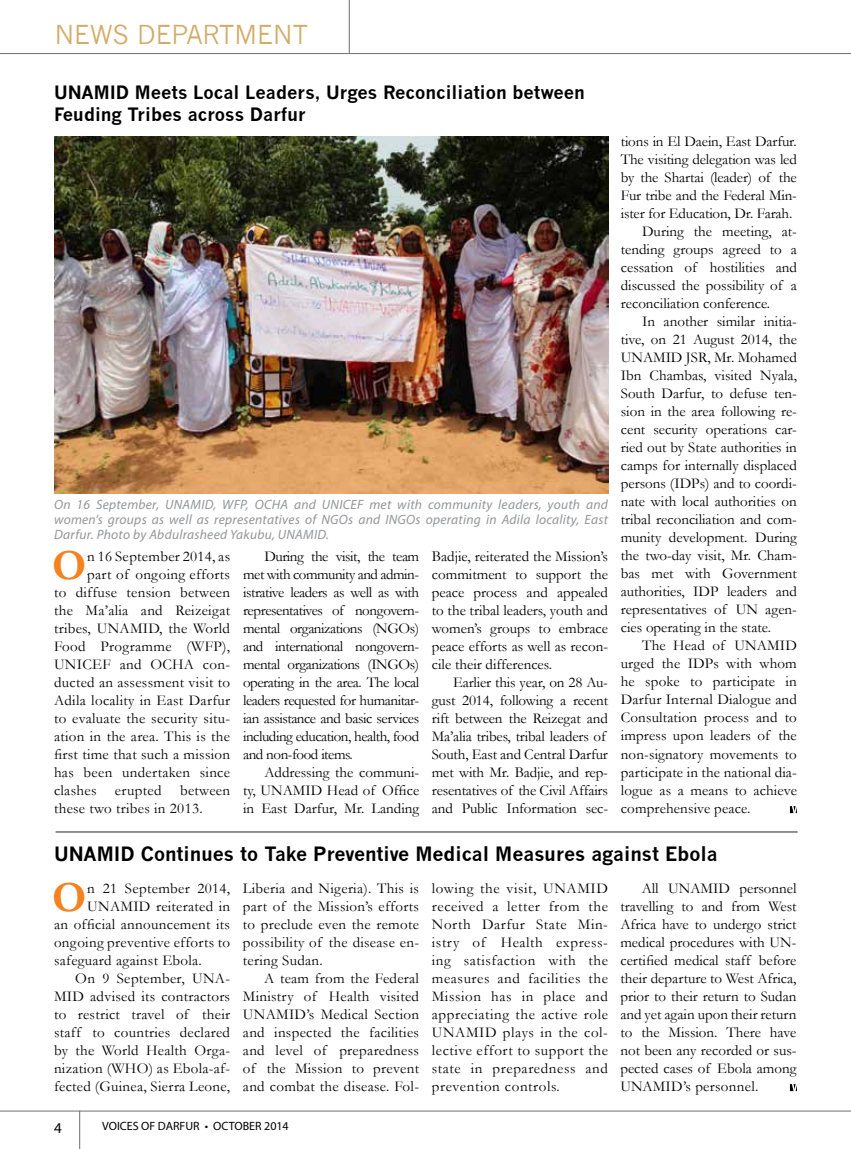
<style>
.page{position:relative;width:851px;height:1149px;background:#fff}
.page>*{position:absolute;margin:0;border:0;box-sizing:border-box;transform-origin:0 0}
.t1{font:700 43.35px "Garamond";color:#f58220}
.t2{font:25.5px "News Gothic";color:#d2ab67}
.t3{font:700 19.35px "News Gothic";color:#000}
.t4{font:700 18px/21.6px "News Gothic";color:#000}
.t5{font:15px/18px "Garamond";color:#000;text-align:justify}
.t6{font:15px "Garamond";letter-spacing:.02em;color:#000}
.t7{font:15px "Myriad Pro";color:#000}
.t8{font:italic 13.5px/14.9px "Myriad Pro";letter-spacing:.02em;color:#939598;text-align:justify}
.t9{font:12px "Myriad Pro";color:#000}
</style>
<div class="page">
<hr style="left:0;top:1110px;width:850px;height:1px;background:#6d6e71">
<hr style="left:79px;top:1110px;width:1px;height:38px;background:#6d6e71">
<img style="left:54px;top:136px;width:554px;height:357px">
<hr style="left:0;top:53px;width:850px;height:1px;background:#6d6e71">
<hr style="left:56px;top:831px;width:741px;height:1px;background:#6d6e71">
<svg style="left:789px;top:806px;width:7px;height:6px"></svg>
<svg style="left:789px;top:1084px;width:7px;height:6px"></svg>
<hr style="left:349px;top:0;width:1px;height:53px;background:#6d6e71">
<h2 class="t2" style="left:55px;top:20px;width:255px">NEWS DEPARTMENT</h2>
<p class="t4" style="left:54px;top:81px;width:532px">UNAMID Meets Local Leaders, Urges Reconciliation between<br>Feuding Tribes across Darfur</p>
<p class="t8" style="left:54px;top:496px;width:555px">On 16 September, UNAMID, WFP, OCHA and UNICEF met with community leaders, youth and women’s groups as well as representatives of NGOs and INGOs operating in Adila locality, East Darfur. Photo by Abdulrasheed Yakubu, UNAMID.</p>
<h1 class="t1" style="left:52px;top:539px;width:36px">O</h1>
<p class="t6" style="left:87px;top:547px;width:144px">n 16 September 2014, as</p>
<p class="t6" style="left:87px;top:565px;width:144px">part of ongoing efforts</p>
<p class="t6" style="left:54px;top:583px;width:177px">to diffuse tension between</p>
<p class="t6" style="left:54px;top:601px;width:177px">the Ma’alia and Reizeigat</p>
<p class="t6" style="left:54px;top:619px;width:177px">tribes, UNAMID, the World</p>
<p class="t6" style="left:54px;top:637px;width:177px">Food Programme (WFP),</p>
<p class="t6" style="left:54px;top:655px;width:177px">UNICEF and OCHA con-</p>
<p class="t6" style="left:54px;top:673px;width:177px">ducted an assessment visit to</p>
<p class="t6" style="left:54px;top:691px;width:177px">Adila locality in East Darfur</p>
<p class="t6" style="left:54px;top:709px;width:177px">to evaluate the security situ-</p>
<p class="t6" style="left:54px;top:727px;width:177px">ation in the area. This is the</p>
<p class="t6" style="left:54px;top:745px;width:178px">first time that such a mission</p>
<p class="t6" style="left:54px;top:763px;width:177px">has been undertaken since</p>
<p class="t6" style="left:54px;top:781px;width:177px">clashes erupted between</p>
<p class="t6" style="left:54px;top:799px;width:150px">these two tribes in 2013.</p>
<p class="t5" style="left:243px;top:547px;width:178px;text-indent:21px">During the visit, the team met with community and admin&shy;istrative leaders as well as with representatives of nongovern&shy;mental organizations (NGOs) and international nongovern&shy;mental organizations (INGOs) operating in the area. The local leaders requested for humanitar&shy;ian assistance and basic services including education, health, food and non-food items.</p>
<p class="t5" style="left:243px;top:763px;width:178px;text-indent:21px">Addressing the communi&shy;ty, UNAMID Head of Office in East Darfur, Mr. Landing</p>
<p class="t5" style="left:432px;top:547px;width:178px">Badjie, reiterated the Mission’s commitment to support the peace process and appealed to the tribal leaders, youth and women’s groups to embrace peace efforts as well as recon&shy;cile their differences.</p>
<p class="t5" style="left:432px;top:673px;width:178px;text-align:left;text-indent:21px">Earlier this year, on 28 Au&shy;gust 2014, following a recent rift between the Reizegat and<br>Ma’alia tribes, tribal leaders of<br>South, East and Central Darfur met with Mr. Badjie, and rep&shy;resentatives of the Civil Affairs and Public Information sec-</p>
<p class="t5" style="left:620px;top:132px;width:177px">tions in El Daein, East Darfur.</p>
<p class="t5" style="left:620px;top:150px;width:177px">The visiting delegation was led</p>
<p class="t5" style="left:620px;top:168px;width:177px">by the Shartai (leader) of the</p>
<p class="t5" style="left:620px;top:186px;width:177px">Fur tribe and the Federal Min-</p>
<p class="t5" style="left:620px;top:204px;width:173px">ister for Education, Dr. Farah.</p>
<p class="t5" style="left:642px;top:222px;width:156px">During the meeting, at-</p>
<p class="t5" style="left:620px;top:240px;width:178px">tending groups agreed to a</p>
<p class="t5" style="left:620px;top:258px;width:178px">cessation of hostilities and</p>
<p class="t5" style="left:620px;top:276px;width:178px">discussed the possibility of a</p>
<p class="t5" style="left:620px;top:294px;width:151px">reconciliation conference.</p>
<p class="t5" style="left:642px;top:312px;width:156px">In another similar initia-</p>
<p class="t5" style="left:620px;top:330px;width:178px">tive, on 21 August 2014, the</p>
<p class="t5" style="left:620px;top:348px;width:178px">UNAMID JSR, Mr. Mohamed</p>
<p class="t5" style="left:620px;top:366px;width:178px">Ibn Chambas, visited Nyala,</p>
<p class="t5" style="left:620px;top:384px;width:178px">South Darfur, to defuse ten-</p>
<p class="t5" style="left:620px;top:402px;width:178px">sion in the area following re-</p>
<p class="t5" style="left:620px;top:420px;width:178px">cent security operations car-</p>
<p class="t5" style="left:620px;top:438px;width:178px">ried out by State authorities in</p>
<p class="t5" style="left:620px;top:456px;width:178px">camps for internally displaced</p>
<p class="t5" style="left:620px;top:474px;width:178px">persons (IDPs) and to coordi-</p>
<p class="t5" style="left:620px;top:492px;width:178px">nate with local authorities on</p>
<p class="t5" style="left:620px;top:510px;width:178px">tribal reconciliation and com-</p>
<p class="t5" style="left:620px;top:528px;width:178px">munity development. During</p>
<p class="t5" style="left:620px;top:546px;width:178px">the two-day visit, Mr. Cham-</p>
<p class="t5" style="left:620px;top:564px;width:178px">bas met with Government</p>
<p class="t5" style="left:620px;top:582px;width:178px">authorities, IDP leaders and</p>
<p class="t5" style="left:620px;top:600px;width:178px">representatives of UN agen-</p>
<p class="t5" style="left:620px;top:618px;width:152px">cies operating in the state.</p>
<p class="t5" style="left:642px;top:636px;width:156px">The Head of UNAMID</p>
<p class="t5" style="left:620px;top:654px;width:177px">urged the IDPs with whom</p>
<p class="t5" style="left:620px;top:672px;width:177px">he spoke to participate in</p>
<p class="t5" style="left:620px;top:690px;width:177px">Darfur Internal Dialogue and</p>
<p class="t5" style="left:620px;top:708px;width:177px">Consultation process and to</p>
<p class="t5" style="left:620px;top:726px;width:177px">impress upon leaders of the</p>
<p class="t5" style="left:620px;top:744px;width:177px">non-signatory movements to</p>
<p class="t5" style="left:620px;top:762px;width:177px">participate in the national dia-</p>
<p class="t5" style="left:620px;top:780px;width:178px">logue as a means to achieve</p>
<p class="t5" style="left:620px;top:798px;width:131px">comprehensive peace.</p>
<p class="t3" style="left:54px;top:842px;width:665px">UNAMID Continues to Take Preventive Medical Measures against Ebola</p>
<h1 class="t1" style="left:52px;top:871px;width:36px">O</h1>
<p class="t6" style="left:87px;top:878px;width:144px">n 21 September 2014,</p>
<p class="t6" style="left:87px;top:896px;width:144px">UNAMID reiterated in</p>
<p class="t6" style="left:54px;top:914px;width:177px">an official announcement its</p>
<p class="t6" style="left:54px;top:932px;width:177px">ongoing preventive efforts to</p>
<p class="t6" style="left:54px;top:950px;width:149px">safeguard against Ebola.</p>
<p class="t6" style="left:75px;top:968px;width:156px">On 9 September, UNA-</p>
<p class="t6" style="left:54px;top:986px;width:177px">MID advised its contractors</p>
<p class="t6" style="left:54px;top:1004px;width:177px">to restrict travel of their</p>
<p class="t6" style="left:54px;top:1022px;width:177px">staff to countries declared</p>
<p class="t6" style="left:54px;top:1040px;width:177px">by the World Health Orga-</p>
<p class="t6" style="left:54px;top:1058px;width:177px">nization (WHO) as Ebola-af-</p>
<p class="t6" style="left:54px;top:1076px;width:177px">fected (Guinea, Sierra Leone,</p>
<p class="t5" style="left:243px;top:878px;width:177px">Liberia and Nigeria). This is part of the Mission’s efforts to preclude even the remote possibility of the disease en&shy;tering Sudan.</p>
<p class="t5" style="left:243px;top:968px;width:177px;text-indent:21px">A team from the Federal Ministry of Health visited UNAMID’s Medical Section and inspected the facilities and level of preparedness of the Mission to prevent and combat the disease. Fol-</p>
<p class="t7" style="left:54px;top:1117px;width:9px">4</p>
<p class="t9" style="left:102px;top:1118px;width:188px">VOICES OF DARFUR • OCTOBER 2014</p>
<p class="t5" style="left:432px;top:878px;width:178px">lowing the visit, UNAMID received a letter from the North Darfur State Min&shy;istry of Health express&shy;ing satisfaction with the measures and facilities the Mission has in place and appreciating the active role UNAMID plays in the col&shy;lective effort to support the state in preparedness and prevention controls.</p>
<p class="t5" style="left:620px;top:878px;width:178px;text-indent:21px">All UNAMID personnel travelling to and from West Africa have to undergo strict medical procedures with UN&shy;certified medical staff before their departure to West Africa, prior to their return to Sudan and yet again upon their return to the Mission. There have not been any recorded or sus&shy;pected cases of Ebola among UNAMID’s personnel.</p>
</div>
